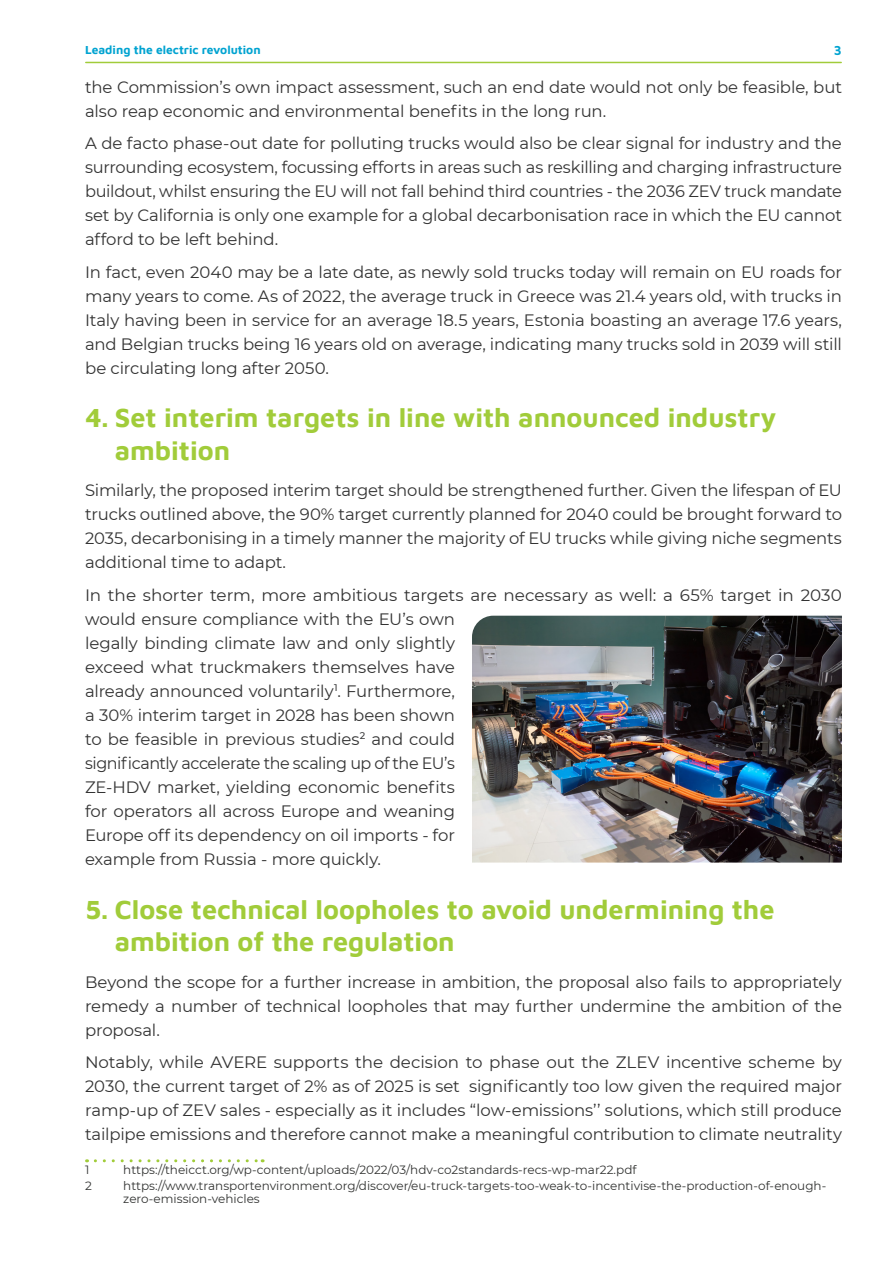
<style>
.page{position:relative;width:893px;height:1263px;background:#fff}
.page>*{position:absolute;margin:0;border:0;box-sizing:border-box;transform-origin:0 0}
.t1{font:700 27px/32.4px "Maven Pro";color:#a1cc3a}
.Body_text{font:16.5px/24px "Montserrat";letter-spacing:-.01em;color:#333;text-align:justify}
.t2{font:700 13.5px "Maven Pro";color:#00a3d1}
.footnotes{font:12px/13.5px "Montserrat";color:#323332}
.t3{font:700 12px "Maven Pro";color:#00a3d1}
</style>
<div class="page">
<hr style="left:86px;top:62px;width:755px;height:1px;background:#a1cc3a">
<svg style="left:95px;top:1159px;width:168px;height:3px"></svg>
<img style="left:472px;top:616px;width:370px;height:246px">
<p class="t3" style="left:85px;top:41px;width:177px">Leading the electric revolution</p>
<p class="t2" style="left:834px;top:42px;width:10px">3</p>
<p class="Body_text" style="left:85px;top:74px;width:758px">the Commission’s own impact assessment, such an end date would not only be feasible, but also reap economic and environmental benefits in the long run.</p>
<p class="Body_text" style="left:85px;top:131px;width:758px">A de facto phase-out date for polluting trucks would also be clear signal for industry and the surrounding ecosystem, focussing efforts in areas such as reskilling and charging infrastructure buildout, whilst ensuring the EU will not fall behind third countries - the 2036 ZEV truck mandate set by California is only one example for a global decarbonisation race in which the EU cannot afford to be left behind.</p>
<p class="Body_text" style="left:85px;top:259px;width:758px">In fact, even 2040 may be a late date, as newly sold trucks today will remain on EU roads for many years to come. As of 2022, the average truck in Greece was 21.4 years old, with trucks in Italy having been in service for an average 18.5 years, Estonia boasting an average 17.6 years, and Belgian trucks being 16 years old on average, indicating many trucks sold in 2039 will still be circulating long after 2050.</p>
<p class="t1" style="left:115px;top:400px;width:663px;text-indent:-30px">4. Set interim targets in line with announced industry ambition</p>
<p class="Body_text" style="left:85px;top:478px;width:758px">Similarly, the proposed interim target should be strengthened further. Given the lifespan of EU trucks outlined above, the 90% target currently planned for 2040 could be brought forward to 2035, decarbonising in a timely manner the majority of EU trucks while giving niche segments additional time to adapt.</p>
<p class="Body_text" style="left:85px;top:582px;width:758px;text-align:left">In the shorter term, more ambitious targets are necessary as well: a 65% target in 2030 would ensure compliance with the EU’s own<br>legally binding climate law and only slightly<br>exceed what truckmakers themselves have<br>already announced voluntarily<sup>1</sup>. Furthermore,<br>a 30% interim target in 2028 has been shown<br>to be feasible in previous studies<sup>2</sup> and could<br>significantly accelerate the scaling up of the EU’s<br>ZE-HDV market, yielding economic benefits<br>for operators all across Europe and weaning<br>Europe off its dependency on oil imports - for<br>example from Russia - more quickly.</p>
<p class="t1" style="left:115px;top:891px;width:661px;text-indent:-30px">5. Close technical loopholes to avoid undermining the ambition of the regulation</p>
<p class="Body_text" style="left:85px;top:969px;width:758px">Beyond the scope for a further increase in ambition, the proposal also fails to appropriately remedy a number of technical loopholes that may further undermine the ambition of the proposal.</p>
<p class="Body_text" style="left:85px;top:1050px;width:758px">Notably, while AVERE supports the decision to phase out the ZLEV incentive scheme by 2030, the current target of 2% as of 2025 is set significantly too low given the required major ramp-up of ZEV sales - especially as it includes “low-emissions’’ solutions, which still produce tailpipe emissions and therefore cannot make a meaningful contribution to climate neutrality</p>
<p class="footnotes" style="left:85px;top:1163px;width:6px">1</p>
<p class="footnotes" style="left:123px;top:1163px;width:515px">https://theicct.org/wp-content/uploads/2022/03/hdv-co2standards-recs-wp-mar22.pdf</p>
<p class="footnotes" style="left:85px;top:1178px;width:8px">2</p>
<p class="footnotes" style="left:123px;top:1178px;width:704px">https://www.transportenvironment.org/discover/eu-truck-targets-too-weak-to-incentivise-the-production-of-enough&shy;zero-emission-vehicles</p>
</div>
